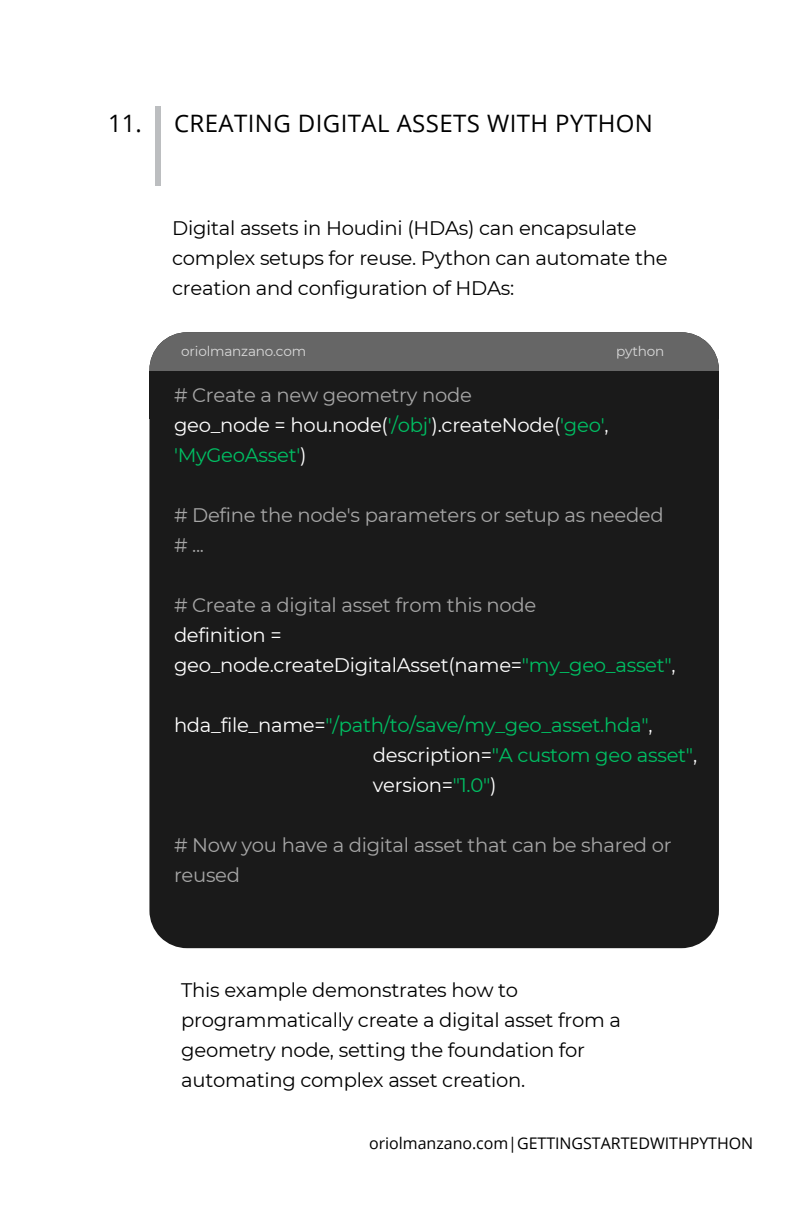
<style>
.page{position:relative;width:792px;height:1224px;background:#fff}
.page>*{position:absolute;margin:0;border:0;box-sizing:border-box;transform-origin:0 0}
.t1{font:24px "Open Sans";letter-spacing:.02em;color:#000}
.t2{font:19.6px/30px "Montserrat";letter-spacing:-.015em;color:#000}
.t3{font:19.6px/30px "Montserrat";letter-spacing:-.015em;color:#fff}
.t4{font:19.6px/30px "Montserrat";letter-spacing:-.015em;color:#a6a6a6}
.t5{font:19.6px/30px "Montserrat";letter-spacing:-.015em;color:#00bf63}
.t6{font:16px "Open Sans";color:#000}
.t7{font:13.6px "Montserrat";letter-spacing:-.015em;color:#d9d9d9}
.s1{color:#a6a6a6}
.s2{color:#00bf63}
.s3{color:#fff}
</style>
<div class="page">
<div style="left:155px;top:106px;width:6px;height:79px;background:#bcbec0"></div>
<div style="left:149px;top:419px;width:570px;height:529px;background:#1a1a1a"></div>
<div style="left:149px;top:332px;width:570px;height:39px;background:#666"></div>
<div style="left:149px;top:371px;width:570px;height:48px;background:#1a1a1a"></div>
<p class="t1" style="left:108px;top:107px;width:546px">11. CREATING DIGITAL ASSETS WITH PYTHON</p>
<p class="t2" style="left:172px;top:213px;width:497px">Digital assets in Houdini (HDAs) can encapsulate complex setups for reuse. Python can automate the creation and configuration of HDAs:</p>
<p class="t7" style="left:181px;top:342px;width:126px">oriolmanzano.com</p>
<p class="t7" style="left:616px;top:342px;width:50px">python</p>
<p class="t3" style="left:174px;top:380px;width:436px"><span class="s1"># Create a new geometry node<br></span>geo_node = hou.node(<span class="s2">'/obj'</span>).createNode(<span class="s2">'geo'</span>, <span class="s2">'MyGeoAsset'</span>)</p>
<p class="t4" style="left:174px;top:500px;width:491px"># Define the node's parameters or setup as needed # ...</p>
<p class="t4" style="left:174px;top:590px;width:364px"># Create a digital asset from this node</p>
<p class="t3" style="left:174px;top:620px;width:503px">definition = geo_node.createDigitalAsset(name=<span class="s2">"my_geo_asset"</span>,</p>
<p class="t5" style="left:373px;top:710px;width:326px;text-indent:-199px"><span class="s3">hda_file_name=</span>"/path/to/save/my_geo_asset.hda"<span class="s3">, description=</span>"A custom geo asset"<span class="s3">, version=</span>"1.0"<span class="s3">)</span></p>
<p class="t4" style="left:174px;top:830px;width:499px"># Now you have a digital asset that can be shared or reused</p>
<p class="t2" style="left:181px;top:975px;width:441px">This example demonstrates how to programmatically create a digital asset from a geometry node, setting the foundation for automating complex asset creation.</p>
<p class="t6" style="left:369px;top:1132px;width:386px">oriolmanzano.com|GETTINGSTARTEDWITHPYTHON</p>
</div>
